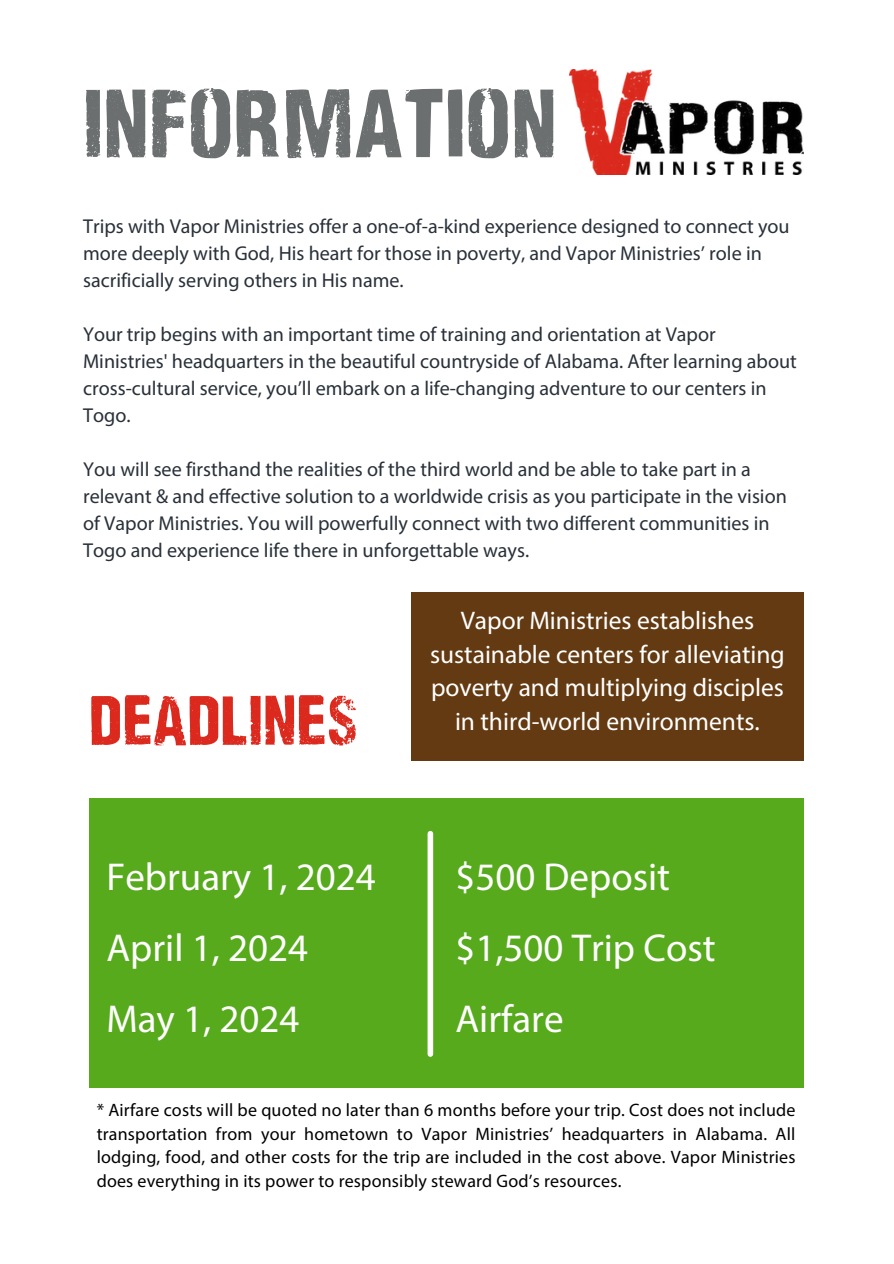
<style>
.page{position:relative;width:894px;height:1264px;background:#fff}
.page>*{position:absolute;margin:0;border:0;box-sizing:border-box;transform-origin:0 0}
.t1{font:89.85px "Nidex";color:#6c6f70}
.t2{font:65.55px "Nidex";color:#dc291e}
.t3{font:39px/70.8px "Myriad Pro";color:#fff}
.t4{font:25.5px/33.8px "Myriad Pro";color:#fff;text-align:center}
.t5{font:20.1px/27px "Myriad Pro";color:#293039}
.t6{font:18px/23.7px "Myriad Pro";letter-spacing:.01em;color:#000;text-align:justify}
</style>
<div class="page">
<div style="left:89px;top:799px;width:714px;height:288px;background:#56aa1c"></div>
<div style="left:427px;top:833px;width:6px;height:221px;background:#fff"></div>
<div style="left:411px;top:592px;width:392px;height:168px;background:#633a11"></div>
<img style="left:569px;top:70px;width:234px;height:104px">
<h5 class="t1" style="left:83px;top:70px;width:475px">INFORMATION</h5>
<h5 class="t5" style="left:83px;top:214px;width:707px">Trips with Vapor Ministries offer a one-of-a-kind experience designed to connect you more deeply with God, His heart for those in poverty, and Vapor Ministries’ role in sacrificially serving others in His name.</h5>
<h2 class="t5" style="left:83px;top:322px;width:715px">Your trip begins with an important time of training and orientation at Vapor Ministries' headquarters in the beautiful countryside of Alabama. After learning about cross-cultural service, you’ll embark on a life-changing adventure to our centers in Togo.</h2>
<h4 class="t5" style="left:83px;top:457px;width:705px">You will see firsthand the realities of the third world and be able to take part in a relevant &amp; and effective solution to a worldwide crisis as you participate in the vision of Vapor Ministries. You will powerfully connect with two different communities in Togo and experience life there in unforgettable ways.</h4>
<h1 class="t2" style="left:89px;top:681px;width:270px">DEADLINES</h1>
<h3 class="t4" style="left:430px;top:605px;width:356px">Vapor Ministries establishes sustainable centers for alleviating poverty and multiplying disciples in third-world environments.</h3>
<p class="t3" style="left:106px;top:844px;width:271px">February 1, 2024<br>April 1, 2024<br>May 1, 2024</p>
<h5 class="t3" style="left:455px;top:844px;width:262px">$500 Deposit $1,500 Trip Cost<br>Airfare</h5>
<h3 class="t6" style="left:97px;top:1099px;width:700px">* Airfare costs will be quoted no later than 6 months before your trip. Cost does not include transportation from your hometown to Vapor Ministries’ headquarters in Alabama. All lodging, food, and other costs for the trip are included in the cost above. Vapor Ministries does everything in its power to responsibly steward God’s resources.</h3>
</div>
